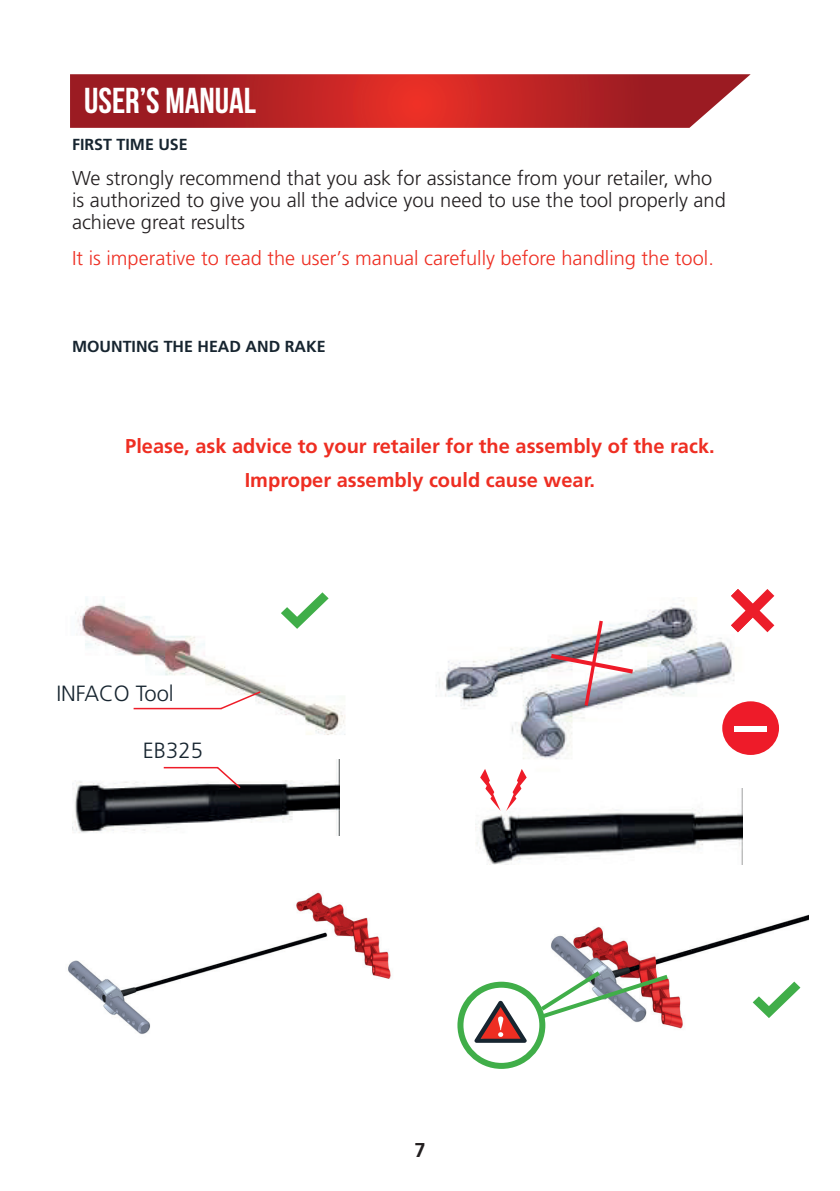
<style>
.page{position:relative;width:840px;height:1191px;background:#fff}
.page>*{position:absolute;margin:0;border:0;box-sizing:border-box;transform-origin:0 0}
.t1{font:700 36px "Bebas Neue";color:#fff}
.t2{font:300 22px "Frutiger Pro";color:#172530}
.t3{font:300 20px/22px "Frutiger Pro";color:#231f20}
.t4{font:700 20px/33.4px "Frutiger Pro";color:#ee2e22;text-align:center}
.t5{font:300 20px "Frutiger Pro";color:#ee2e22}
.t6{font:700 20px "Frutiger Pro";color:#231f20}
.t7{font:700 16px "Frutiger Pro";color:#172530}
</style>
<div class="page">
<img style="left:75px;top:597px;width:270px;height:138px">
<img style="left:436px;top:600px;width:338px;height:177px">
<svg style="left:278px;top:592px;width:53px;height:39px"></svg>
<img style="left:72px;top:760px;width:267px;height:76px">
<img style="left:475px;top:788px;width:267px;height:76px">
<svg style="left:550px;top:620px;width:82px;height:86px"></svg>
<div style="left:721px;top:701px;width:57px;height:54px;background:#ee1b29;border-radius:50%"></div>
<div style="left:734px;top:725px;width:32px;height:6px;background:#fff"></div>
<svg style="left:480px;top:769px;width:20px;height:42px"></svg>
<svg style="left:506px;top:769px;width:20px;height:42px"></svg>
<img style="left:487px;top:915px;width:321px;height:154px">
<img style="left:68px;top:892px;width:323px;height:143px">
<svg style="left:473px;top:1000px;width:54px;height:42px"></svg>
<div style="left:457px;top:981px;width:88px;height:88px;border:6px solid #40ae49;border-radius:50%"></div>
<svg style="left:536px;top:967px;width:135px;height:54px"></svg>
<svg style="left:749px;top:978px;width:53px;height:43px"></svg>
<svg style="left:219px;top:690px;width:43px;height:20px"></svg>
<hr style="left:133px;top:708px;width:88px;height:1px;background:#ee1c28">
<svg style="left:215px;top:765px;width:27px;height:25px"></svg>
<hr style="left:164px;top:767px;width:54px;height:1px;background:#ee1c28">
<svg style="left:70px;top:74px;width:680px;height:54px;background:#b92d2f"></svg>
<svg style="left:730px;top:589px;width:44px;height:43px"></svg>
<h1 class="t1" style="left:84px;top:81px;width:173px">USER’S MANUAL</h1>
<p class="t7" style="left:72px;top:135px;width:117px">FIRST TIME USE</p>
<p class="t3" style="left:72px;top:167px;width:655px">We strongly recommend that you ask for assistance from your retailer, who is authorized to give you all the advice you need to use the tool properly and achieve great results</p>
<p class="t5" style="left:72px;top:246px;width:643px">It is imperative to read the user’s manual carefully before handling the tool.</p>
<p class="t7" style="left:72px;top:336px;width:255px">MOUNTING THE HEAD AND RAKE</p>
<p class="t4" style="left:125px;top:430px;width:590px">Please, ask advice to your retailer for the assembly of the rack.<br>Improper assembly could cause wear.</p>
<p class="t2" style="left:56px;top:680px;width:119px">INFACO Tool</p>
<p class="t2" style="left:143px;top:737px;width:61px">EB325</p>
<p class="t6" style="left:414px;top:1138px;width:13px">7</p>
</div>
